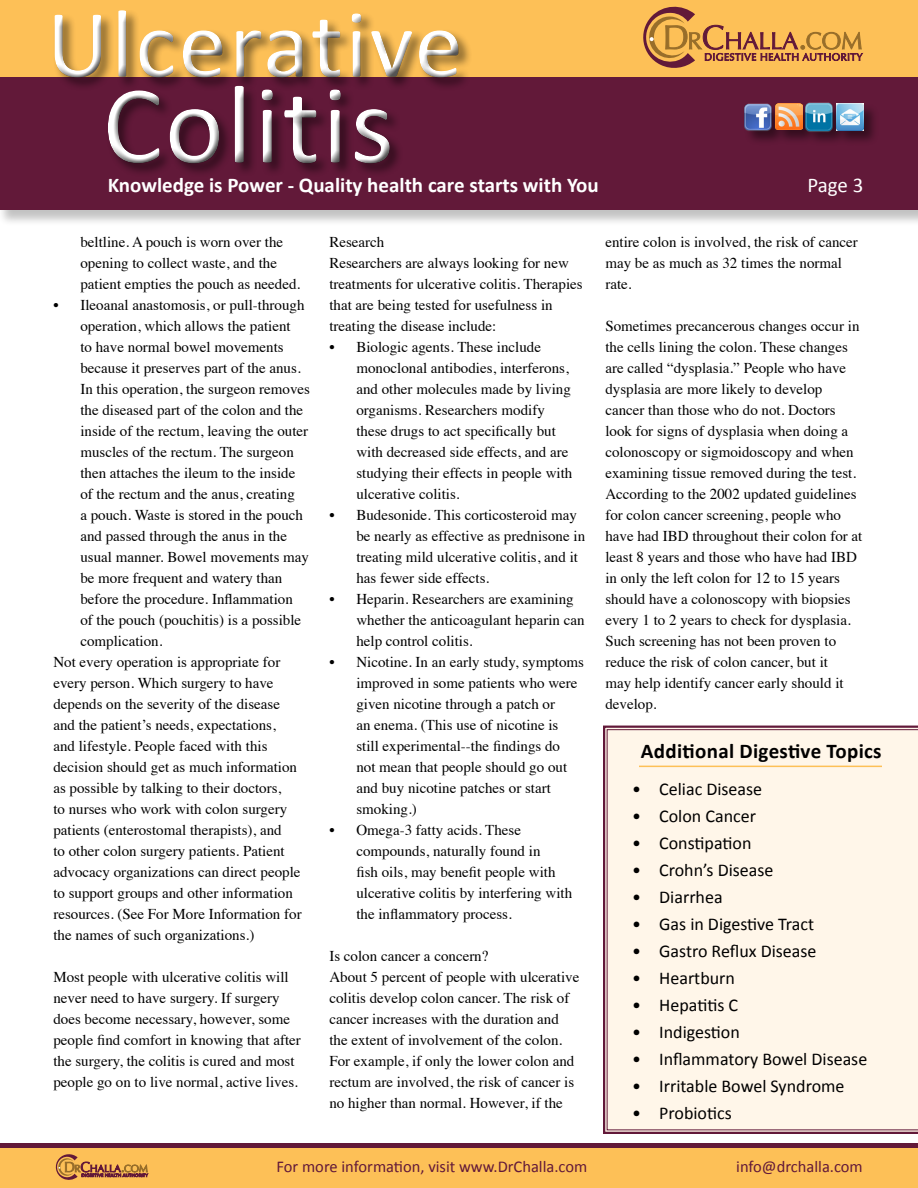
<style>
.page{position:relative;width:918px;height:1188px;background:#fff}
.page>*{position:absolute;margin:0;border:0;box-sizing:border-box;transform-origin:0 0}
.t1{font:112.5px "Calibri";letter-spacing:.02em;color:#fff}
.t2{font:97.5px "Calibri";letter-spacing:.02em;color:#fff}
.t3{font:700 21px "Calibri";color:#fff}
.t4{font:700 21px "Calibri";letter-spacing:.015em;color:#000}
.t5{font:21px "Calibri";color:#fff}
.t6{font:18px "Calibri";color:#000}
.t7{font:16.5px "Calibri";color:#621939}
.t8{font:15px/21px "Times";color:#000}
</style>
<div class="page">
<svg style="left:603px;top:725px;width:315px;height:409px;background:#9b6b7b"></svg>
<div style="left:607px;top:729px;width:311px;height:401px;background:#fff6e9"></div>
<hr style="left:639px;top:766px;width:243px;height:1px;background:#fdc057">
<div style="left:0;top:77px;width:918px;height:149px;background:#000;opacity:.24"></div>
<div style="left:0;top:77px;width:917px;height:132px;background:#621939"></div>
<div style="left:0;top:0;width:917px;height:77px;background:#fdc057"></div>
<div style="left:744px;top:102px;width:135px;height:45px;background:#000;opacity:.46"></div>
<img style="left:836px;top:104px;width:27px;height:27px">
<img style="left:804px;top:103px;width:30px;height:29px">
<img style="left:776px;top:103px;width:26px;height:27px">
<img style="left:744px;top:103px;width:28px;height:29px">
<svg style="left:643px;top:6px;width:220px;height:62px"></svg>
<div style="left:0;top:1143px;width:918px;height:6px;background:#621939"></div>
<div style="left:0;top:1148px;width:918px;height:40px;background:#fdc057"></div>
<svg style="left:55px;top:1154px;width:93px;height:26px"></svg>
<div style="left:42px;top:0;width:423px;height:85px;background:#fdc057"></div>
<div style="left:48px;top:2px;width:423px;height:88px;background:#000;opacity:.68"></div>
<div style="left:106px;top:85px;width:299px;height:93px;background:#621939"></div>
<div style="left:95px;top:74px;width:302px;height:96px;background:#fff;opacity:.75"></div>
<div style="left:103px;top:82px;width:299px;height:94px;background:#000;opacity:.68"></div>
<h2 class="t2" style="left:46px;top:-16px;width:418px">Ulcerative</h2>
<h1 class="t1" style="left:103px;top:55px;width:293px">Colitis</h1>
<h3 class="t3" style="left:108px;top:172px;width:493px">Knowledge is Power - Quality health care starts with You</h3>
<h3 class="t5" style="left:807px;top:172px;width:58px">Page 3</h3>
<p class="t8" style="left:80px;top:230px;width:221px">beltline. A pouch is worn over the opening to collect waste, and the patient empties the pouch as needed.</p>
<p class="t8" style="left:53px;top:293px;width:253px">• Ileoanal anastomosis, or pull-through</p>
<p class="t8" style="left:80px;top:314px;width:212px">operation, which allows the patient</p>
<p class="t8" style="left:80px;top:335px;width:205px">to have normal bowel movements</p>
<p class="t8" style="left:80px;top:356px;width:222px">because it preserves part of the anus.</p>
<p class="t8" style="left:80px;top:377px;width:231px">In this operation, the surgeon removes</p>
<p class="t8" style="left:80px;top:398px;width:224px">the diseased part of the colon and the</p>
<p class="t8" style="left:80px;top:419px;width:229px">inside of the rectum, leaving the outer</p>
<p class="t8" style="left:80px;top:440px;width:215px">muscles of the rectum. The surgeon</p>
<p class="t8" style="left:80px;top:461px;width:216px">then attaches the ileum to the inside</p>
<p class="t8" style="left:80px;top:482px;width:216px">of the rectum and the anus, creating</p>
<p class="t8" style="left:80px;top:503px;width:224px">a pouch. Waste is stored in the pouch</p>
<p class="t8" style="left:80px;top:524px;width:208px">and passed through the anus in the</p>
<p class="t8" style="left:80px;top:545px;width:230px">usual manner. Bowel movements may</p>
<p class="t8" style="left:80px;top:566px;width:204px">be more frequent and watery than</p>
<p class="t8" style="left:80px;top:587px;width:214px">before the procedure. Inflammation</p>
<p class="t8" style="left:80px;top:608px;width:222px">of the pouch (pouchitis) is a possible</p>
<p class="t8" style="left:80px;top:629px;width:84px">complication.</p>
<p class="t8" style="left:53px;top:650px;width:229px">Not every operation is appropriate for</p>
<p class="t8" style="left:53px;top:671px;width:222px">every person. Which surgery to have</p>
<p class="t8" style="left:53px;top:692px;width:228px">depends on the severity of the disease</p>
<p class="t8" style="left:53px;top:713px;width:224px">and the patient’s needs, expectations,</p>
<p class="t8" style="left:53px;top:734px;width:216px">and lifestyle. People faced with this</p>
<p class="t8" style="left:53px;top:755px;width:245px">decision should get as much information</p>
<p class="t8" style="left:53px;top:776px;width:229px">as possible by talking to their doctors,</p>
<p class="t8" style="left:53px;top:797px;width:235px">to nurses who work with colon surgery</p>
<p class="t8" style="left:53px;top:818px;width:230px">patients (enterostomal therapists), and</p>
<p class="t8" style="left:53px;top:839px;width:233px">to other colon surgery patients. Patient</p>
<p class="t8" style="left:53px;top:860px;width:249px">advocacy organizations can direct people</p>
<p class="t8" style="left:53px;top:881px;width:241px">to support groups and other information</p>
<p class="t8" style="left:53px;top:902px;width:250px">resources. (See For More Information for</p>
<p class="t8" style="left:53px;top:923px;width:202px">the names of such organizations.)</p>
<p class="t8" style="left:53px;top:965px;width:249px">Most people with ulcerative colitis will never need to have surgery. If surgery does become necessary, however, some people find comfort in knowing that after the surgery, the colitis is cured and most people go on to live normal, active lives.</p>
<p class="t8" style="left:329px;top:230px;width:255px">Research<br>Researchers are always looking for new treatments for ulcerative colitis. Therapies that are being tested for usefulness in treating the disease include:</p>
<p class="t8" style="left:356px;top:335px;width:217px;text-indent:-27px">• Biologic agents. These include monoclonal antibodies, interferons, and other molecules made by living organisms. Researchers modify these drugs to act specifically but with decreased side effects, and are studying their effects in people with ulcerative colitis.</p>
<p class="t8" style="left:356px;top:503px;width:230px;text-indent:-27px">• Budesonide. This corticosteroid may be nearly as effective as prednisone in treating mild ulcerative colitis, and it has fewer side effects.</p>
<p class="t8" style="left:356px;top:587px;width:230px;text-indent:-27px">• Heparin. Researchers are examining whether the anticoagulant heparin can help control colitis.</p>
<p class="t8" style="left:356px;top:650px;width:229px;text-indent:-27px">• Nicotine. In an early study, symptoms improved in some patients who were given nicotine through a patch or<br>an enema. (This use of nicotine is still experimental--the findings do<br>not mean that people should go out and buy nicotine patches or start smoking.)</p>
<p class="t8" style="left:356px;top:818px;width:217px;text-indent:-27px">• Omega-3 fatty acids. These compounds, naturally found in<br>fish oils, may benefit people with ulcerative colitis by interfering with the inflammatory process.</p>
<p class="t8" style="left:329px;top:944px;width:251px">Is colon cancer a concern?<br>About 5 percent of people with ulcerative colitis develop colon cancer. The risk of cancer increases with the duration and the extent of involvement of the colon.<br>For example, if only the lower colon and rectum are involved, the risk of cancer is no higher than normal. However, if the</p>
<p class="t8" style="left:605px;top:230px;width:254px">entire colon is involved, the risk of cancer may be as much as 32 times the normal rate.</p>
<p class="t8" style="left:605px;top:314px;width:259px">Sometimes precancerous changes occur in the cells lining the colon. These changes are called “dysplasia.” People who have dysplasia are more likely to develop cancer than those who do not. Doctors look for signs of dysplasia when doing a colonoscopy or sigmoidoscopy and when examining tissue removed during the test.<br>According to the 2002 updated guidelines for colon cancer screening, people who have had IBD throughout their colon for at least 8 years and those who have had IBD in only the left colon for 12 to 15 years should have a colonoscopy with biopsies every 1 to 2 years to check for dysplasia.<br>Such screening has not been proven to reduce the risk of colon cancer, but it<br>may help identify cancer early should it develop.</p>
<h3 class="t4" style="left:641px;top:738px;width:242px">Additional Digestive Topics</h3>
<p class="t6" style="left:632px;top:778px;width:131px">• Celiac Disease</p>
<p class="t6" style="left:632px;top:805px;width:125px">• Colon Cancer</p>
<p class="t6" style="left:632px;top:832px;width:121px">• Constipation</p>
<p class="t6" style="left:632px;top:859px;width:143px">• Crohn’s Disease</p>
<p class="t6" style="left:632px;top:886px;width:92px">• Diarrhea</p>
<p class="t6" style="left:632px;top:913px;width:183px">• Gas in Digestive Tract</p>
<p class="t6" style="left:632px;top:940px;width:186px">• Gastro Reflux Disease</p>
<p class="t6" style="left:632px;top:967px;width:104px">• Heartburn</p>
<p class="t6" style="left:632px;top:994px;width:107px">• Hepatitis C</p>
<p class="t6" style="left:632px;top:1021px;width:109px">• Indigestion</p>
<p class="t6" style="left:632px;top:1048px;width:237px">• Inflammatory Bowel Disease</p>
<p class="t6" style="left:632px;top:1075px;width:214px">• Irritable Bowel Syndrome</p>
<p class="t6" style="left:632px;top:1102px;width:101px">• Probiotics</p>
<p class="t7" style="left:277px;top:1156px;width:312px">For more information, visit www.DrChalla.com</p>
<p class="t7" style="left:736px;top:1156px;width:128px">info@drchalla.com</p>
</div>
